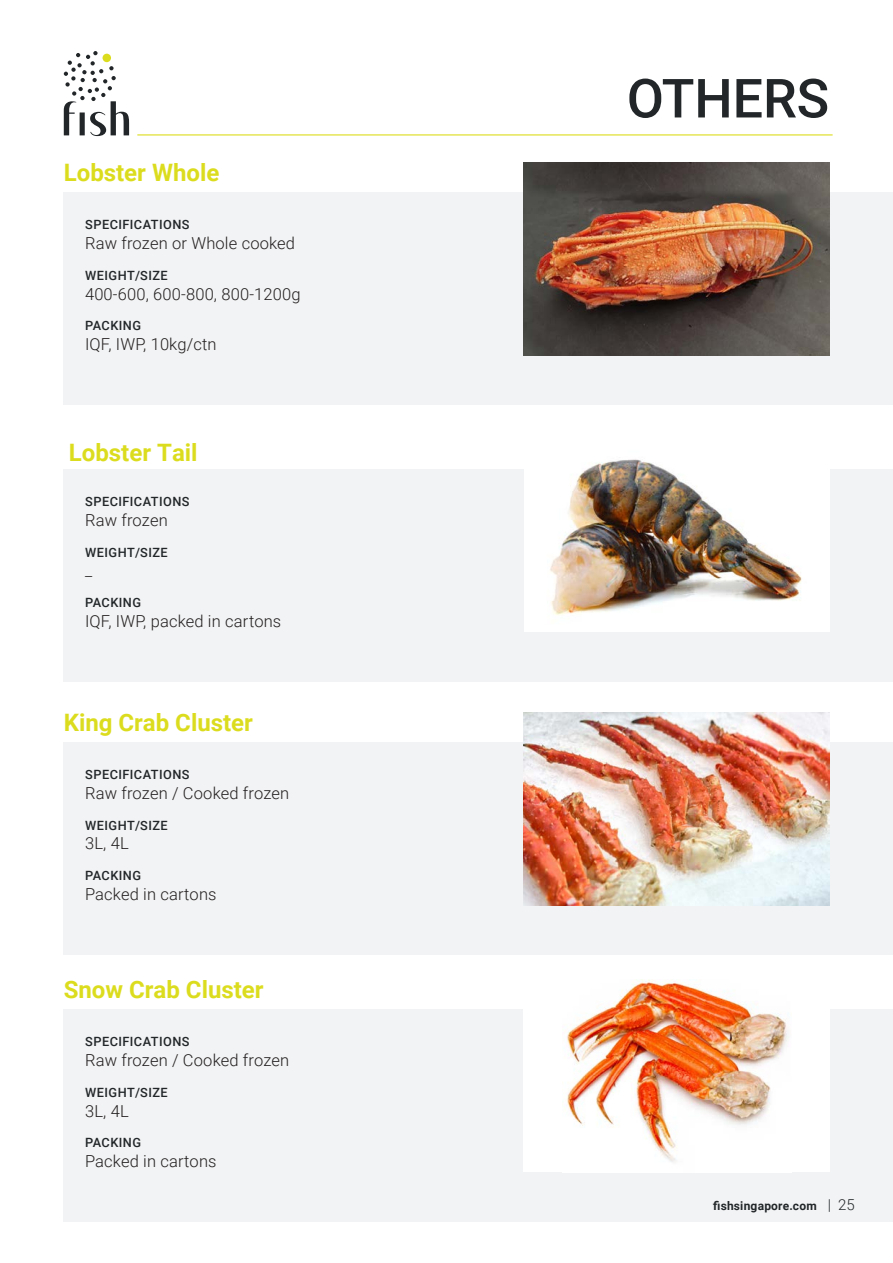
<style>
.page{position:relative;width:893px;height:1263px;background:#fff}
.page>*{position:absolute;margin:0;border:0;box-sizing:border-box;transform-origin:0 0}
.t1{font:500 54px "Roboto";color:#222628}
.t2{font:700 24px "Roboto";color:#dcdc1e}
.t3{font:300 16.5px "Roboto";letter-spacing:.01em;color:#231f20}
.t4{font:500 12.75px "Roboto";letter-spacing:.035em;color:#222628}
.t5{font:700 12px "Roboto";letter-spacing:.02em;color:#222628}
.s1{font-weight:300;font-size:15px}
</style>
<div class="page">
<div style="left:64px;top:1009px;width:829px;height:213px;background:#f2f3f4"></div>
<div style="left:523px;top:980px;width:306px;height:192px;background:#fff"></div>
<img style="left:565px;top:980px;width:224px;height:182px">
<div style="left:64px;top:742px;width:829px;height:213px;background:#f2f3f4"></div>
<img style="left:523px;top:713px;width:306px;height:192px">
<svg style="left:64px;top:51px;width:65px;height:85px"></svg>
<hr style="left:137px;top:134px;width:696px;height:1px;background:#dcdc1e">
<div style="left:64px;top:469px;width:829px;height:213px;background:#f2f3f4"></div>
<img style="left:524px;top:459px;width:305px;height:173px">
<div style="left:64px;top:193px;width:829px;height:212px;background:#f2f3f4"></div>
<img style="left:523px;top:163px;width:306px;height:192px">
<h2 class="t2" style="left:64px;top:156px;width:157px">Lobster Whole</h2>
<p class="t4" style="left:85px;top:216px;width:106px">SPECIFICATIONS</p>
<p class="t3" style="left:85px;top:232px;width:212px">Raw frozen or Whole cooked</p>
<p class="t4" style="left:85px;top:266px;width:84px">WEIGHT/SIZE</p>
<p class="t3" style="left:85px;top:282px;width:217px">400-600, 600-800, 800-1200g</p>
<p class="t4" style="left:85px;top:317px;width:57px">PACKING</p>
<p class="t3" style="left:85px;top:333px;width:133px">IQF, IWP, 10kg/ctn</p>
<h2 class="t2" style="left:69px;top:436px;width:130px">Lobster Tail</h2>
<p class="t4" style="left:85px;top:493px;width:106px">SPECIFICATIONS</p>
<p class="t3" style="left:85px;top:509px;width:84px">Raw frozen</p>
<p class="t4" style="left:85px;top:543px;width:84px">WEIGHT/SIZE</p>
<p class="t3" style="left:85px;top:559px;width:9px">_</p>
<p class="t4" style="left:85px;top:594px;width:57px">PACKING</p>
<p class="t3" style="left:85px;top:609px;width:198px">IQF, IWP, packed in cartons</p>
<h2 class="t2" style="left:64px;top:705px;width:191px">King Crab Cluster</h2>
<p class="t4" style="left:85px;top:766px;width:106px">SPECIFICATIONS</p>
<p class="t3" style="left:85px;top:782px;width:206px">Raw frozen / Cooked frozen</p>
<p class="t4" style="left:85px;top:816px;width:84px">WEIGHT/SIZE</p>
<p class="t3" style="left:85px;top:832px;width:45px">3L, 4L</p>
<p class="t4" style="left:85px;top:867px;width:57px">PACKING</p>
<p class="t3" style="left:85px;top:882px;width:133px">Packed in cartons</p>
<h2 class="t2" style="left:64px;top:972px;width:201px">Snow Crab Cluster</h2>
<p class="t4" style="left:85px;top:1033px;width:106px">SPECIFICATIONS</p>
<p class="t3" style="left:85px;top:1049px;width:206px">Raw frozen / Cooked frozen</p>
<p class="t4" style="left:85px;top:1083px;width:84px">WEIGHT/SIZE</p>
<p class="t3" style="left:85px;top:1099px;width:45px">3L, 4L</p>
<p class="t4" style="left:85px;top:1134px;width:57px">PACKING</p>
<p class="t3" style="left:85px;top:1149px;width:133px">Packed in cartons</p>
<h1 class="t1" style="left:627px;top:60px;width:204px">OTHERS</h1>
<p class="t5" style="left:713px;top:1198px;width:143px">fishsingapore.com <span class="s1">| 25</span></p>
</div>
